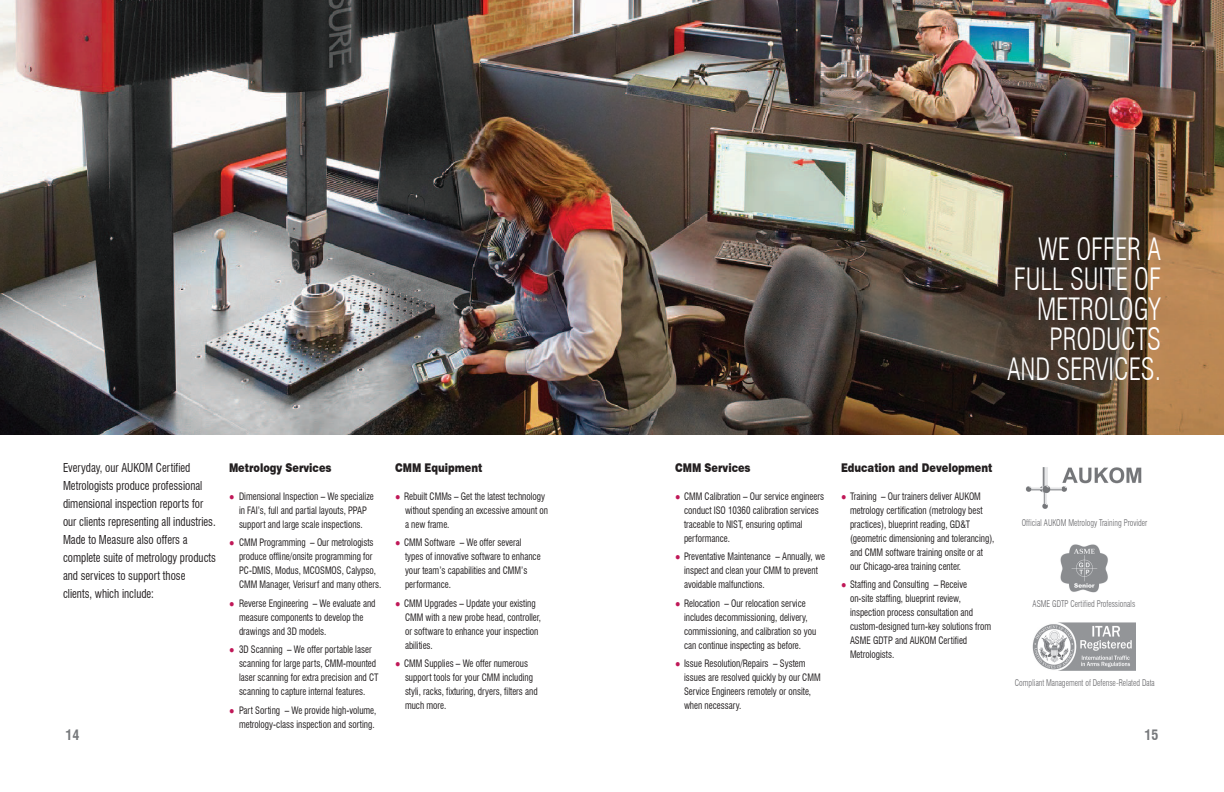
<style>
.page{position:relative;width:1224px;height:792px;background:#fff}
.page>*{position:absolute;margin:0;border:0;box-sizing:border-box;transform-origin:0 0}
.t1{font:300 condensed 30px/30px "Swiss 721 BT";color:#fff;text-align:right;scale:.9 1}
.t2{font:700 condensed 14px "Swiss 721 BT";color:#76787b}
.t3{font:condensed 12px/18px "Swiss 721 BT";color:#231f20;scale:.9 1}
.t4{font:900 12px "Swiss 721 BT";color:#231f20;scale:.82 1}
.t5{font:condensed 10px/14px "Swiss 721 BT";color:#231f20;scale:.9 1}
.t6{font:300 condensed 9px "Swiss 721 BT";color:#636366;scale:.9 1}
.s1{font-family:"Arial Narrow";font-stretch:normal;color:#c01858}
</style>
<div class="page">
<img style="left:0;top:0;width:1224px;height:434px">
<img style="left:1026px;top:467px;width:116px;height:42px">
<img style="left:1060px;top:544px;width:48px;height:48px">
<img style="left:1032px;top:623px;width:104px;height:47px">
<p class="t1" style="left:1007px;top:234px;width:173px">WE OFFER A<br>FULL SUITE OF<br>METROLOGY<br>PRODUCTS<br>AND SERVICES.</p>
<p class="t3" style="left:63px;top:459px;width:172px">Everyday, our AUKOM Certified Metrologists produce professional dimensional inspection reports for our clients representing all industries.<br>Made to Measure also offers a complete suite of metrology products and services to support those clients, which include:</p>
<p class="t4" style="left:675px;top:461px;width:94px">CMM Services</p>
<p class="t4" style="left:229px;top:461px;width:127px">Metrology Services</p>
<p class="t5" style="left:229px;top:489px;width:162px;text-align:center"><span class="s1">●</span> Dimensional Inspection – We specialize in FAI’s, full and partial layouts, PPAP support and large scale inspections.</p>
<p class="t5" style="left:239px;top:536px;width:160px;text-indent:-10px"><span class="s1">●</span> CMM Programming – Our metrologists produce offline/onsite programming for PC-DMIS, Modus, MCOSMOS, Calypso, CMM Manager, Verisurf and many others.</p>
<p class="t5" style="left:239px;top:596px;width:153px;text-indent:-10px"><span class="s1">●</span> Reverse Engineering – We evaluate and measure components to develop the drawings and 3D models.</p>
<p class="t5" style="left:239px;top:643px;width:157px;text-indent:-10px"><span class="s1">●</span> 3D Scanning – We offer portable laser scanning for large parts, CMM-mounted laser scanning for extra precision and CT scanning to capture internal features.</p>
<p class="t5" style="left:229px;top:703px;width:165px;text-align:right"><span class="s1">●</span> Part Sorting – We provide high-volume, metrology-class inspection and sorting.</p>
<p class="t4" style="left:395px;top:461px;width:108px">CMM Equipment</p>
<p class="t5" style="left:405px;top:489px;width:161px;text-indent:-10px"><span class="s1">●</span> Rebuilt CMMs – Get the latest technology without spending an excessive amount on a new frame.</p>
<p class="t5" style="left:405px;top:536px;width:152px;text-indent:-10px"><span class="s1">●</span> CMM Software – We offer several types of innovative software to enhance your team’s capabilities and CMM’s performance.</p>
<p class="t5" style="left:405px;top:596px;width:153px;text-indent:-10px"><span class="s1">●</span> CMM Upgrades – Update your existing<br>CMM with a new probe head, controller, or software to enhance your inspection abilities.</p>
<p class="t5" style="left:405px;top:657px;width:149px;text-indent:-10px"><span class="s1">●</span> CMM Supplies – We offer numerous support tools for your CMM including styli, racks, fixturing, dryers, filters and much more.</p>
<p class="t4" style="left:841px;top:461px;width:186px">Education and Development</p>
<p class="t5" style="left:850px;top:489px;width:162px;text-indent:-9px"><span class="s1">●</span> Training – Our trainers deliver AUKOM metrology certification (metrology best practices), blueprint reading, GD&amp;T (geometric dimensioning and tolerancing), and CMM software training onsite or at our Chicago-area training center.</p>
<p class="t5" style="left:850px;top:578px;width:158px;text-indent:-9px"><span class="s1">●</span> Staffing and Consulting – Receive on-site staffing, blueprint review, inspection process consultation and custom-designed turn-key solutions from ASME GDTP and AUKOM Certified Metrologists.</p>
<p class="t5" style="left:684px;top:489px;width:157px;text-indent:-9px"><span class="s1">●</span> CMM Calibration – Our service engineers conduct ISO 10360 calibration services traceable to NIST, ensuring optimal performance.</p>
<p class="t5" style="left:684px;top:550px;width:158px;text-indent:-9px"><span class="s1">●</span> Preventative Maintenance – Annually, we inspect and clean your CMM to prevent avoidable malfunctions.</p>
<p class="t5" style="left:684px;top:596px;width:148px;text-indent:-9px"><span class="s1">●</span> Relocation – Our relocation service includes decommissioning, delivery, commissioning, and calibration so you can continue inspecting as before.</p>
<p class="t5" style="left:684px;top:657px;width:153px;text-indent:-9px"><span class="s1">●</span> Issue Resolution/Repairs – System issues are resolved quickly by our CMM<br>Service Engineers remotely or onsite, when necessary.</p>
<p class="t6" style="left:1022px;top:517px;width:141px">Official AUKOM Metrology Training Provider</p>
<p class="t6" style="left:1033px;top:598px;width:116px">ASME GDTP Certified Professionals</p>
<p class="t6" style="left:1015px;top:678px;width:157px">Compliant Management of Defense-Related Data</p>
<p class="t2" style="left:65px;top:726px;width:15px">14</p>
<p class="t2" style="left:1145px;top:726px;width:15px">15</p>
</div>
